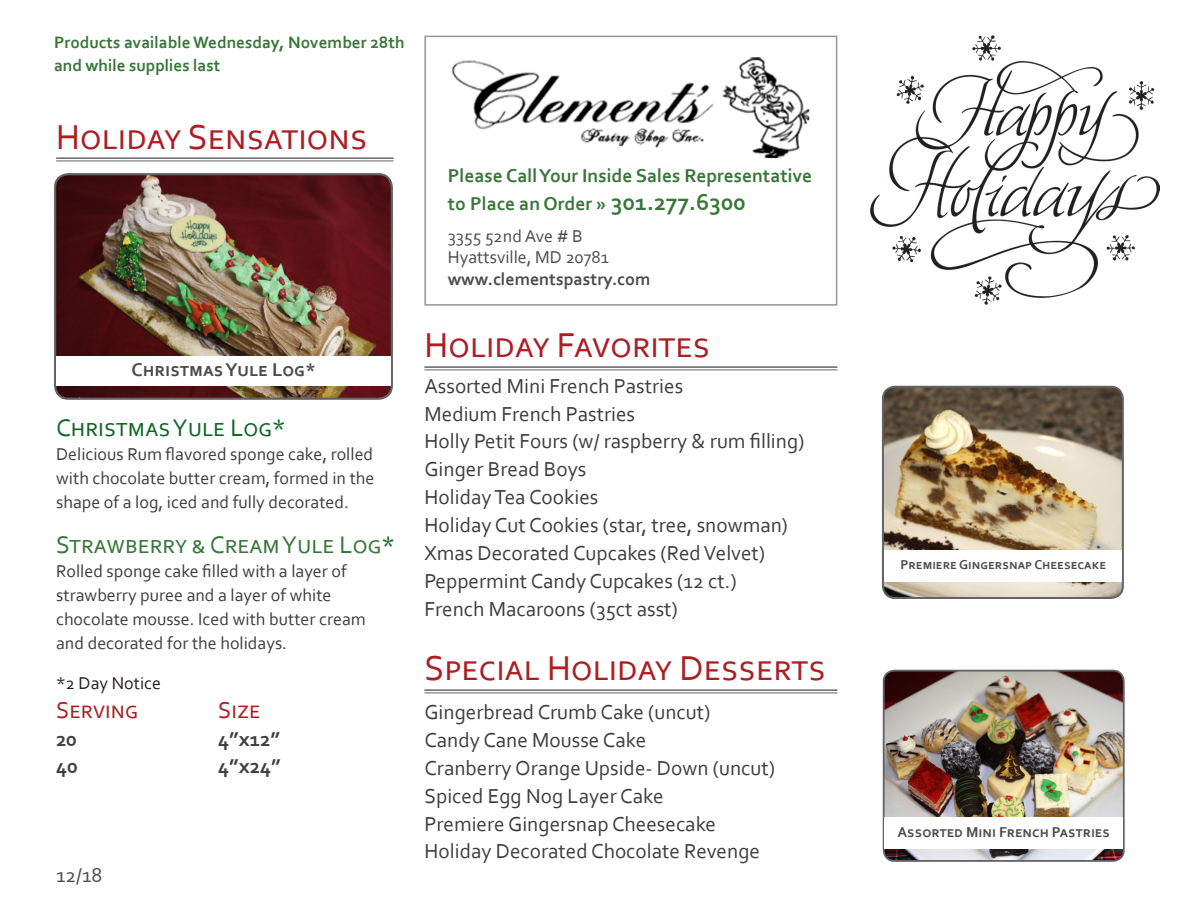
<style>
.page{position:relative;width:1188px;height:918px;background:#fff}
.page>*{position:absolute;margin:0;border:0;box-sizing:border-box;transform-origin:0 0}
.t1{font:36.15px "Corbel";color:#ac1e22}
.t2{font:25.2px "Corbel";color:#387639}
.t3{font:25.2px "Corbel";color:#106626}
.t4{font:24px "Corbel";color:#ac1e22}
.t5{font:21.15px "Corbel";color:#3e3e3f}
.t6{font:700 21px "Corbel";color:#3e3e3f}
.t7{font:21px "Corbel";color:#4b4c4d}
.t8{font:700 19.5px/27.8px "Corbel";color:#387639}
.t9{font:700 19.35px "Corbel";color:#4b4c4d}
.t10{font:18px/24px "Corbel";color:#3e3e3f;text-align:justify}
.t11{font:18px "Corbel";color:#4b4c4d}
.t12{font:700 18px "Corbel";color:#4b4c4d}
.t13{font:18px "Corbel";color:#231f20}
.t14{font:700 17.25px/22.5px "Corbel";color:#387639}
.t15{font:700 15px "Corbel";color:#4b4c4d}
.t16{font:700 13.5px "Corbel";color:#4b4c4d}
.s1{color:#106626}
.s2{font-size:24px}
</style>
<div class="page">
<img style="left:452px;top:57px;width:358px;height:102px">
<hr style="left:56px;top:158px;width:338px;height:1px;background:#636366">
<hr style="left:424px;top:367px;width:413px;height:1px;background:#636366">
<hr style="left:424px;top:690px;width:413px;height:1px;background:#636366">
<hr style="left:56px;top:160px;width:338px;height:1px;background:#636366">
<hr style="left:424px;top:369px;width:413px;height:1px;background:#636366">
<hr style="left:424px;top:692px;width:413px;height:1px;background:#636366">
<img style="left:870px;top:36px;width:290px;height:269px">
<div style="left:424px;top:36px;width:413px;height:270px;border:2px solid #939598"></div>
<img style="left:57px;top:176px;width:333px;height:221px">
<div style="left:54px;top:173px;width:339px;height:227px;border:2px solid #636366;border-radius:13px"></div>
<div style="left:56px;top:356px;width:335px;height:30px;background:#fff"></div>
<img style="left:884px;top:671px;width:238px;height:189px">
<div style="left:883px;top:670px;width:242px;height:192px;border:2px solid #636366;border-radius:11px"></div>
<div style="left:884px;top:818px;width:239px;height:31px;background:#fff"></div>
<img style="left:883px;top:387px;width:239px;height:210px">
<div style="left:882px;top:386px;width:242px;height:213px;border:2px solid #636366;border-radius:12px"></div>
<div style="left:884px;top:551px;width:238px;height:31px;background:#fff"></div>
<p class="t14" style="left:54px;top:31px;width:352px">Products available Wednesday, November 28th and while supplies last</p>
<p class="t1" style="left:56px;top:114px;width:313px">Holiday Sensations</p>
<p class="t9" style="left:132px;top:358px;width:186px">Christmas Yule Log*</p>
<p class="t3" style="left:56px;top:412px;width:231px">Christmas Yule Log*</p>
<p class="t10" style="left:56px;top:441px;width:320px">Delicious Rum flavored sponge cake, rolled with chocolate butter cream, formed in the shape of a log, iced and fully decorated.</p>
<p class="t2" style="left:56px;top:529px;width:340px">Strawberry &amp; Cream Yule Log<span class="s1">*</span></p>
<p class="t10" style="left:56px;top:559px;width:311px;text-align:left">Rolled sponge cake filled with a layer of strawberry puree and a layer of white chocolate mousse. Iced with butter cream and decorated for the holidays.</p>
<p class="t13" style="left:56px;top:672px;width:106px">*2 Day Notice</p>
<p class="t4" style="left:56px;top:695px;width:84px">Serving</p>
<p class="t4" style="left:218px;top:695px;width:44px">Size</p>
<p class="t6" style="left:56px;top:726px;width:22px">20</p>
<p class="t6" style="left:218px;top:726px;width:64px">4”x12”</p>
<p class="t6" style="left:56px;top:753px;width:23px">40</p>
<p class="t6" style="left:218px;top:753px;width:64px">4”x24”</p>
<p class="t7" style="left:56px;top:862px;width:48px">12/18</p>
<p class="t8" style="left:448px;top:161px;width:366px">Please Call Your Inside Sales Representative to Place an Order » <span class="s2">301.277.6300</span></p>
<p class="t11" style="left:448px;top:224px;width:137px">3355 52nd Ave # B</p>
<p class="t11" style="left:448px;top:246px;width:162px">Hyattsville, MD 20781</p>
<p class="t12" style="left:448px;top:268px;width:204px">www.clementspastry.com</p>
<p class="t1" style="left:424px;top:323px;width:287px">Holiday Favorites</p>
<p class="t5" style="left:424px;top:373px;width:260px">Assorted Mini French Pastries</p>
<p class="t5" style="left:424px;top:401px;width:212px">Medium French Pastries</p>
<p class="t5" style="left:424px;top:428px;width:382px">Holly Petit Fours (w/ raspberry &amp; rum filling)</p>
<p class="t5" style="left:424px;top:456px;width:164px">Ginger Bread Boys</p>
<p class="t5" style="left:424px;top:484px;width:176px">Holiday Tea Cookies</p>
<p class="t5" style="left:424px;top:512px;width:365px">Holiday Cut Cookies (star, tree, snowman)</p>
<p class="t5" style="left:424px;top:540px;width:342px">Xmas Decorated Cupcakes (Red Velvet)</p>
<p class="t5" style="left:424px;top:568px;width:314px">Peppermint Candy Cupcakes (12 ct.)</p>
<p class="t5" style="left:424px;top:596px;width:255px">French Macaroons (35ct asst)</p>
<p class="t1" style="left:424px;top:646px;width:403px">Special Holiday Desserts</p>
<p class="t5" style="left:424px;top:699px;width:288px">Gingerbread Crumb Cake (uncut)</p>
<p class="t5" style="left:424px;top:727px;width:223px">Candy Cane Mousse Cake</p>
<p class="t5" style="left:424px;top:755px;width:352px">Cranberry Orange Upside- Down (uncut)</p>
<p class="t5" style="left:424px;top:783px;width:241px">Spiced Egg Nog Layer Cake</p>
<p class="t5" style="left:424px;top:810px;width:293px">Premiere Gingersnap Cheesecake</p>
<p class="t5" style="left:424px;top:838px;width:337px">Holiday Decorated Chocolate Revenge</p>
<p class="t16" style="left:900px;top:556px;width:207px">Premiere Gingersnap Cheesecake</p>
<p class="t15" style="left:897px;top:823px;width:214px">Assorted Mini French Pastries</p>
</div>
